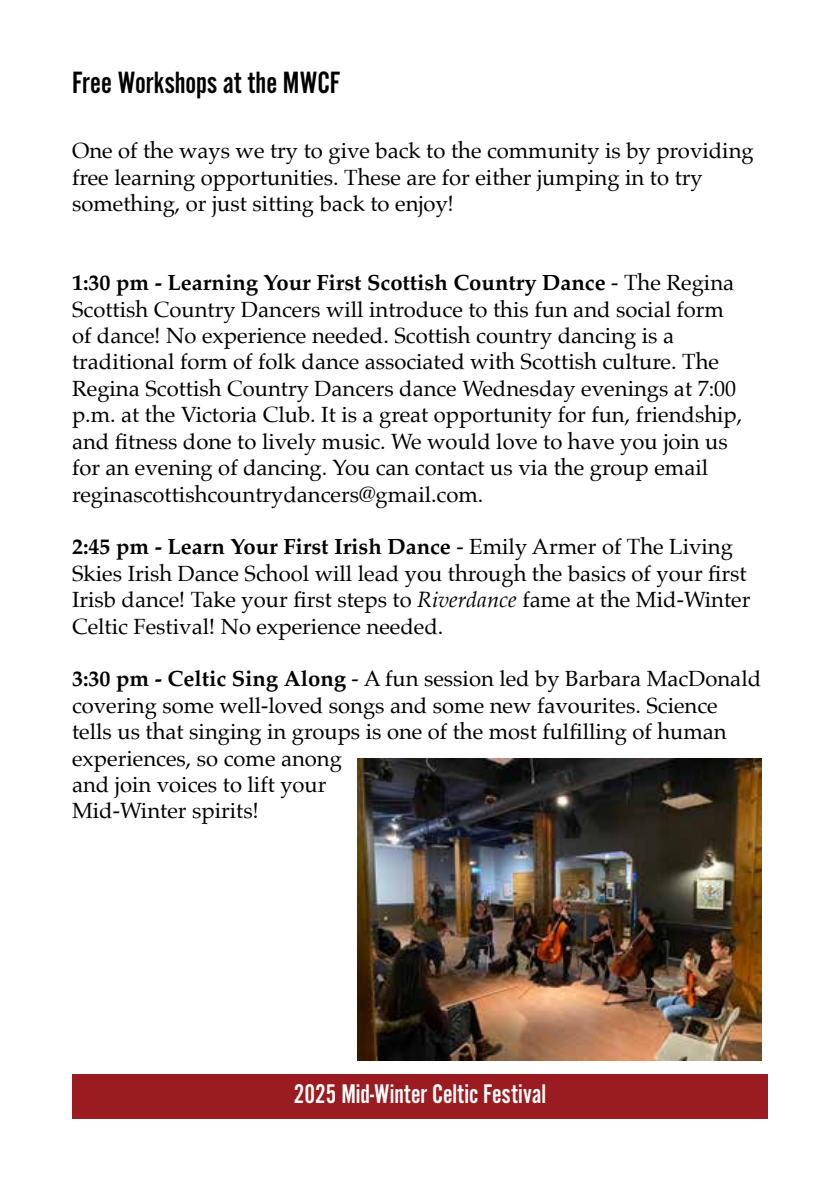
<style>
.page{position:relative;width:840px;height:1191px;background:#fff}
.page>*{position:absolute;margin:0;border:0;box-sizing:border-box;transform-origin:0 0}
.t1{font:32px "Alternate Got No 2 D";color:#000}
.t2{font:28px "Alternate Got No 2 D";color:#fff}
.t3{font:22px/26.4px "Palatino";color:#000}
.s1{font-weight:700}
.s2{font-style:italic}
</style>
<div class="page">
<div style="left:72px;top:1074px;width:695px;height:45px;background:#9b1c20"></div>
<img style="left:357px;top:758px;width:403px;height:302px">
<h1 class="t1" style="left:72px;top:66px;width:270px">Free Workshops at the MWCF</h1>
<p class="t3" style="left:72px;top:137px;width:682px">One of the ways we try to give back to the community is by providing free learning opportunities. These are for either jumping in to try something, or just sitting back to enjoy!</p>
<p class="t3" style="left:72px;top:269px;width:671px"><span class="s1">1:30 pm - Learning Your First Scottish Country Dance</span> - The Regina Scottish Country Dancers will introduce to this fun and social form of dance! No experience needed. Scottish country dancing is a traditional form of folk dance associated with Scottish culture. The Regina Scottish Country Dancers dance Wednesday evenings at 7:00 p.m. at the Victoria Club. It is a great opportunity for fun, friendship, and fitness done to lively music. We would love to have you join us for an evening of dancing. You can contact us via the group email reginascottishcountrydancers@gmail.com.</p>
<p class="t3" style="left:72px;top:533px;width:679px"><span class="s1">2:45 pm - Learn Your First Irish Dance</span> - Emily Armer of The Living Skies Irish Dance School will lead you through the basics of your first Irisb dance! Take your first steps to <span class="s2">Riverdance</span> fame at the Mid-Winter Celtic Festival! No experience needed.</p>
<p class="t3" style="left:72px;top:665px;width:690px"><span class="s1">3:30 pm - Celtic Sing Along</span> - A fun session led by Barbara MacDonald covering some well-loved songs and some new favourites. Science tells us that singing in groups is one of the most fulfilling of human experiences, so come anong<br>and join voices to lift your<br>Mid-Winter spirits!</p>
<p class="t2" style="left:294px;top:1079px;width:254px">2025 Mid-Winter Celtic Festival</p>
</div>
